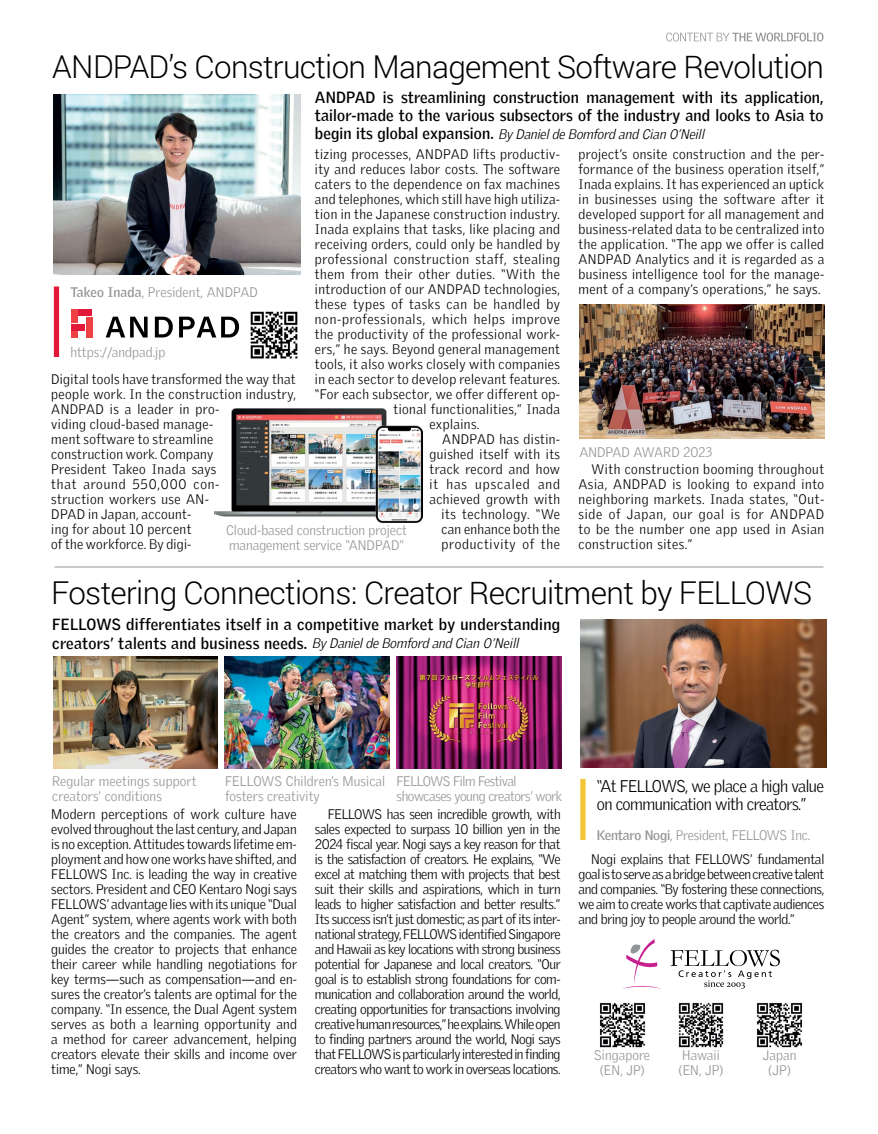
<style>
.page{position:relative;width:878px;height:1134px;background:#fff}
.page>*{position:absolute;margin:0;border:0;box-sizing:border-box;transform-origin:0 0}
.t1{font:300 31.5px "Roboto";letter-spacing:-.02em;color:#000}
.t2{font:300 16.5px/18px "Griffith Gothic";letter-spacing:-.03em;color:#000}
.t3{font:700 15.75px/18px "Griffith Gothic";letter-spacing:.01em;color:#000}
.t4{font:300 13.5px/15px "Griffith Gothic";letter-spacing:.03em;color:#000;text-align:justify}
.t5{font:300 13.5px/15px "Griffith Gothic";color:#939598}
.t6{font:italic 300 13.5px "Griffith Gothic";color:#000}
.t7{font:300 13.5px "Griffith Gothic";letter-spacing:.055em;color:#000}
.t8{font:300 13.5px/15px "Griffith Gothic";letter-spacing:-.03em;color:#939598}
.t9{font:300 13.5px "Griffith Gothic";letter-spacing:.07em;color:#000}
.s1{font-weight:700;font-style:normal;font-size:15.75px}
.s2{font-weight:700}
.s3{font-weight:300;font-style:italic;font-size:13.5px}
</style>
<div class="page">
<svg style="left:666px;top:33px;width:157px;height:8px"></svg>
<hr style="left:54px;top:567px;width:769px;height:1px;background:#939598">
<div style="left:54px;top:287px;width:5px;height:70px;background:#e11837"></div>
<img style="left:54px;top:94px;width:246px;height:181px">
<img style="left:250px;top:311px;width:48px;height:48px">
<div style="left:71px;top:331px;width:7px;height:6px;background:#ef4143"></div>
<div style="left:79px;top:309px;width:13px;height:7px;background:#e11837"></div>
<div style="left:71px;top:324px;width:14px;height:6px;background:#e11837"></div>
<div style="left:71px;top:309px;width:7px;height:14px;background:#ef4143"></div>
<div style="left:86px;top:317px;width:6px;height:20px;background:#ef4143"></div>
<svg style="left:106px;top:317px;width:42px;height:20px"></svg>
<svg style="left:155px;top:317px;width:18px;height:20px"></svg>
<svg style="left:179px;top:317px;width:60px;height:20px"></svg>
<img style="left:579px;top:305px;width:245px;height:133px">
<img style="left:215px;top:409px;width:207px;height:114px">
<img style="left:53px;top:657px;width:165px;height:112px">
<img style="left:225px;top:657px;width:164px;height:112px">
<img style="left:396px;top:657px;width:165px;height:112px">
<div style="left:580px;top:779px;width:5px;height:61px;background:#f2c636"></div>
<img style="left:580px;top:620px;width:246px;height:147px">
<svg style="left:622px;top:939px;width:39px;height:50px"></svg>
<svg style="left:670px;top:950px;width:109px;height:39px"></svg>
<img style="left:600px;top:1002px;width:46px;height:46px">
<img style="left:678px;top:1002px;width:46px;height:46px">
<img style="left:757px;top:1002px;width:46px;height:46px">
<h1 class="t1" style="left:52px;top:45px;width:773px">ANDPAD’s Construction Management Software Revolution</h1>
<p class="t3" style="left:315px;top:88px;width:510px">ANDPAD is streamlining construction management with its application, tailor-made to the various subsectors of the industry and looks to Asia to</p>
<p class="t6" style="left:315px;top:127px;width:394px"><span class="s1">b e g i n i t s g l o b a l e x p a n s i o n .</span> ByDanieldeBomford and Cian O’Neill</p>
<p class="t4" style="left:315px;top:146px;width:247px">tizing processes, ANDPAD lifts productiv-</p>
<p class="t4" style="left:315px;top:161px;width:247px">ity and reduces labor costs. The software</p>
<p class="t4" style="left:315px;top:176px;width:246px">caters to the dependence on fax machines</p>
<p class="t4" style="left:315px;top:191px;width:247px">and telephones, which still have high utiliza-</p>
<p class="t4" style="left:315px;top:206px;width:247px">tion in the Japanese construction industry.</p>
<p class="t4" style="left:315px;top:221px;width:247px">Inada explains that tasks, like placing and</p>
<p class="t4" style="left:315px;top:236px;width:246px">receiving orders, could only be handled by</p>
<p class="t4" style="left:315px;top:251px;width:247px">professional construction staff, stealing</p>
<p class="t4" style="left:315px;top:266px;width:246px">them from their other duties. “With the</p>
<p class="t4" style="left:315px;top:281px;width:247px">introduction of our ANDPAD technologies,</p>
<p class="t4" style="left:315px;top:296px;width:247px">these types of tasks can be handled by</p>
<p class="t7" style="left:315px;top:311px;width:247px">non-professionals, which helps improve</p>
<p class="t4" style="left:315px;top:326px;width:246px">the productivity of the professional work-</p>
<p class="t4" style="left:315px;top:341px;width:246px">ers,” he says. Beyond general management</p>
<p class="t4" style="left:315px;top:356px;width:247px">tools, it also works closely with companies</p>
<p class="t4" style="left:315px;top:371px;width:247px">in each sector to develop relevant features.</p>
<p class="t4" style="left:315px;top:386px;width:247px">“For each subsector, we offer different op-</p>
<p class="t4" style="left:393px;top:401px;width:168px">tional functionalities,” Inada</p>
<p class="t4" style="left:429px;top:416px;width:51px">explains.</p>
<p class="t4" style="left:442px;top:431px;width:119px">ANDPAD has distin-</p>
<p class="t4" style="left:429px;top:446px;width:132px">guished itself with its</p>
<p class="t4" style="left:429px;top:461px;width:132px">track record and how</p>
<p class="t9" style="left:429px;top:476px;width:132px">it has upscaled and</p>
<p class="t4" style="left:429px;top:491px;width:132px">achieved growth with</p>
<p class="t4" style="left:441px;top:506px;width:120px">its technology. “We</p>
<p class="t4" style="left:441px;top:521px;width:120px">can enhance both the</p>
<p class="t7" style="left:441px;top:536px;width:120px">productivity of the</p>
<p class="t5" style="left:70px;top:284px;width:189px"><span class="s2">Takeo Inada</span>, President, ANDPAD</p>
<p class="t5" style="left:70px;top:344px;width:96px">https://andpad.jp</p>
<p class="t4" style="left:51px;top:371px;width:246px;text-align:left">Digital tools have transformed the way that people work. In the construction industry,<br>ANDPAD is a leader in pro-<br>viding cloud-based manage-<br>ment software to streamline<br>construction work. Company<br>President Takeo Inada says<br>that around 550,000 con-<br>struction workers use AN-<br>DPAD in Japan, account-<br>ing for about 10 percent<br>of the workforce. By digi-</p>
<p class="t5" style="left:226px;top:522px;width:182px">Cloud-based construction project management service “ANDPAD”</p>
<p class="t4" style="left:578px;top:146px;width:247px">project’s onsite construction and the per&shy;formance of the business operation itself,” Inada explains. It has experienced an uptick in businesses using the software after it developed support for all management and business-related data to be centralized into the application. “The app we offer is called ANDPAD Analytics and it is regarded as a business intelligence tool for the manage&shy;ment of a company’s operations,” he says.</p>
<p class="t5" style="left:579px;top:444px;width:134px">ANDPAD AWARD 2023</p>
<p class="t4" style="left:578px;top:461px;width:247px;text-indent:13px">With construction booming throughout Asia, ANDPAD is looking to expand into neighboring markets. Inada states, “Out&shy;side of Japan, our goal is for ANDPAD to be the number one app used in Asian construction sites.”</p>
<h1 class="t1" style="left:51px;top:571px;width:762px">Fostering Connections: Creator Recruitment by FELLOWS</h1>
<p class="t3" style="left:52px;top:616px;width:509px">FELLOWS differentiates itself in a competitive market by understanding creators’ talents and business needs. <span class="s3">ByDanieldeBomford and Cian O’Neill</span></p>
<p class="t5" style="left:52px;top:773px;width:146px">Regular meetings support creators’ conditions</p>
<p class="t5" style="left:225px;top:773px;width:162px">FELLOWS Children’s Musical fosters creativity</p>
<p class="t8" style="left:396px;top:773px;width:167px">FELLOWS Film Festival showcases young creators’ work</p>
<p class="t2" style="left:596px;top:777px;width:229px">“At FELLOWS, we place a high value on communication with creators.”</p>
<p class="t5" style="left:596px;top:828px;width:215px"><span class="s2">Kentaro Nogi</span>, President, FELLOWS Inc.</p>
<p class="t4" style="left:51px;top:806px;width:247px">Modern perceptions of work culture have evolved throughout the last century, and Japan is no exception. Attitudes towards lifetime em&shy;ployment and how one works have shifted, and FELLOWS Inc. is leading the way in creative sectors. President and CEO Kentaro Nogi says FELLOWS’ advantage lies with its unique “Dual Agent” system, where agents work with both the creators and the companies. The agent guides the creator to projects that enhance their career while handling negotiations for key terms—such as compensation—and en&shy;sures the creator’s talents are optimal for the company. “In essence, the Dual Agent system serves as both a learning opportunity and a method for career advancement, helping creators elevate their skills and income over time,” Nogi says.</p>
<p class="t4" style="left:315px;top:806px;width:247px;text-indent:13px">FELLOWS has seen incredible growth, with sales expected to surpass 10 billion yen in the 2024 fiscal year. Nogi says a key reason for that is the satisfaction of creators. He explains, “We excel at matching them with projects that best suit their skills and aspirations, which in turn leads to higher satisfaction and better results.” Its success isn’t just domestic; as part of its inter&shy;national strategy, FELLOWS identified Singapore and Hawaii as key locations with strong business potential for Japanese and local creators. “Our goal is to establish strong foundations for com&shy;munication and collaboration around the world, creating opportunities for transactions involving creative human resources,” he explains. While open to finding partners around the world, Nogi says that FELLOWS is particularly interested in finding creators who want to work in overseas locations.</p>
<p class="t4" style="left:578px;top:851px;width:247px;text-indent:13px">Nogi explains that FELLOWS’ fundamental goal is to serve as a bridge between creative talent and companies. “By fostering these connections, we aim to create works that captivate audiences and bring joy to people around the world.”</p>
<p class="t5" style="left:594px;top:1048px;width:57px;text-align:center">Singapore (EN, JP)</p>
<p class="t5" style="left:678px;top:1048px;width:47px">Hawaii (EN, JP)</p>
<p class="t5" style="left:762px;top:1048px;width:35px;text-align:center">Japan (JP)</p>
</div>
